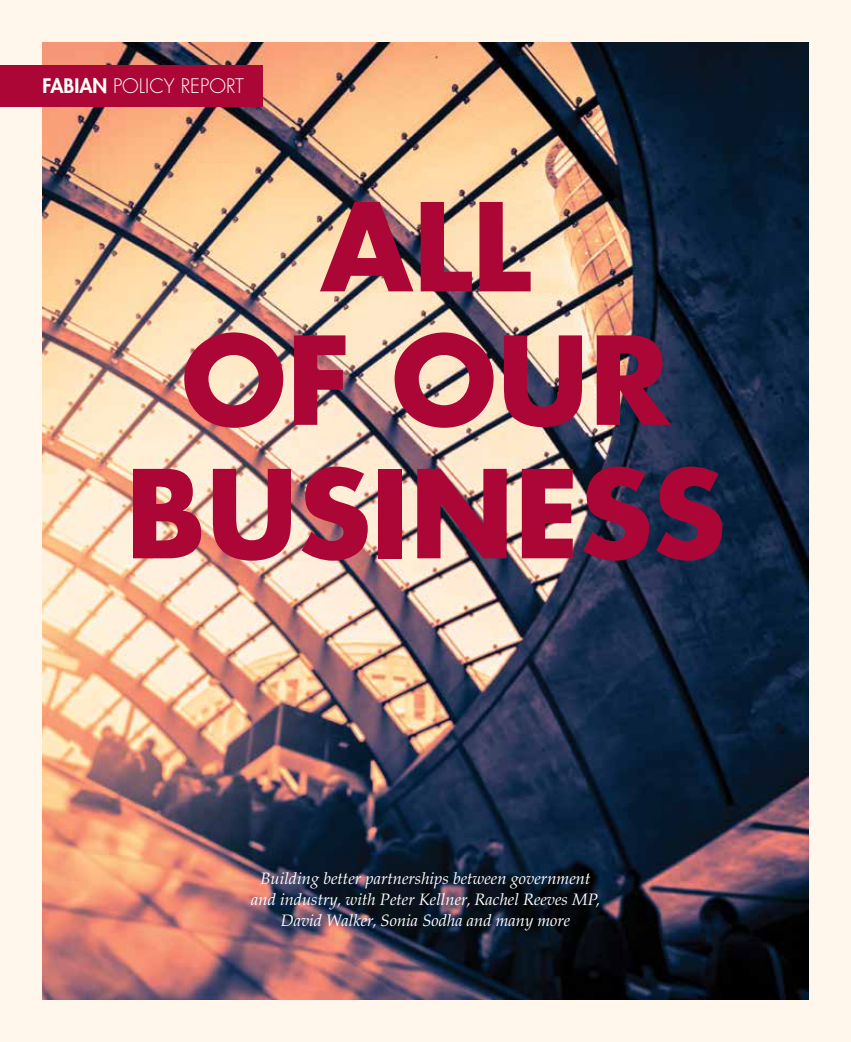
<style>
.page{position:relative;width:851px;height:1042px;background:#fff}
.page>*{position:absolute;margin:0;border:0;box-sizing:border-box;transform-origin:0 0}
.t1{font:700 118.65px/133.5px "Futura Std";color:#ab0635;text-align:center}
.t2{font:300 19.5px "Futura Std";color:#fff}
.t3{font:italic 16.5px/21px "Palatino LT Std";color:#fff;text-align:center}
.s1{font-weight:800}
</style>
<div class="page">
<div style="left:0;top:0;width:850px;height:1042px;background:#fff7eb"></div>
<img style="left:43px;top:42px;width:765px;height:957px">
<div style="left:0;top:65px;width:262px;height:41px;background:#ab0635"></div>
<p class="t2" style="left:43px;top:74px;width:203px"><span class="s1">FABIAN</span> POLICY REPORT</p>
<h1 class="t1" style="left:125px;top:179px;width:601px">ALL<br>OF OUR<br>BUSINESS</h1>
<p class="t3" style="left:251px;top:868px;width:350px">Building better partnerships between government and industry, with Peter Kellner, Rachel Reeves MP,<br>David Walker, Sonia Sodha and many more</p>
</div>
